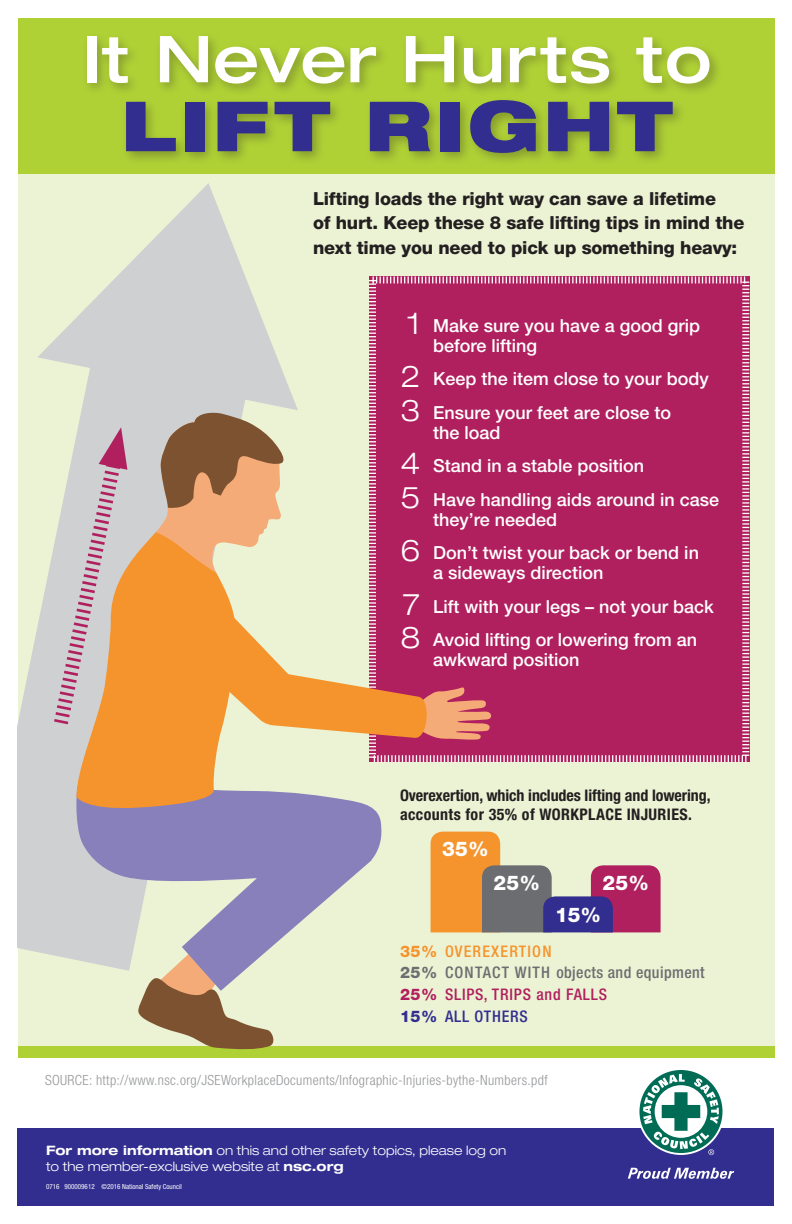
<style>
.page{position:relative;width:792px;height:1224px;background:#fff}
.page>*{position:absolute;margin:0;border:0;box-sizing:border-box;transform-origin:0 0}
.t1{font:900 expanded 69.2px "Helvetica Neue LT Std";letter-spacing:.05em;color:#322e8f}
.t2{font:500 expanded 64.7px "Helvetica Neue LT Std";letter-spacing:.025em;color:#fff}
.t3{font:800 20.3px "Helvetica Neue LT Std";letter-spacing:.01em;color:#fff}
.t4{font:500 18px/20px "Helvetica Neue LT Std";color:#fff}
.t5{font:800 18px/24.5px "Helvetica Neue LT Std";letter-spacing:-.01em;color:#231f20}
.t6{font:700 condensed 16px/19.2px "Helvetica Neue LT Std";letter-spacing:-.005em;color:#231f20}
.t7{font:500 condensed 16px "Helvetica Neue LT Std";letter-spacing:.025em;color:#6c6d70}
.t8{font:500 condensed 16px "Helvetica Neue LT Std";letter-spacing:.05em;color:#b01f5e}
.t9{font:500 condensed 16px "Helvetica Neue LT Std";letter-spacing:.075em;color:#f5942d}
.t10{font:500 condensed 16px "Helvetica Neue LT Std";letter-spacing:.05em;color:#322e8f}
.t11{font:300 condensed 14px "Helvetica Neue LT Std";letter-spacing:.025em;color:#95979a}
.t12{font:300 expanded 13px/15.6px "Helvetica Neue LT Std";color:#fff}
.t13{font:condensed 7px "Helvetica Neue LT Std";color:#fff}
.s1{font-weight:300;font-stretch:expanded;font-size:30px}
.s2{font-weight:800;font-stretch:normal}
.s3{font-weight:700}
</style>
<div class="page">
<div style="left:18px;top:18px;width:757px;height:1036px;background:#ecf3d4"></div>
<svg style="left:78px;top:183px;width:220px;height:227px"></svg>
<svg style="left:17px;top:316px;width:239px;height:644px;fill:#cfd0d2"></svg>
<div style="left:18px;top:1046px;width:757px;height:12px;background:#b0d136"></div>
<div style="left:369px;top:276px;width:381px;height:486px;background:#b01f5e"></div>
<svg style="left:138px;top:991px;width:136px;height:59px"></svg>
<svg style="left:74px;top:783px;width:308px;height:208px;fill:#8880bb"></svg>
<svg style="left:77px;top:740px;width:162px;height:70px;background:#e69d52"></svg>
<svg style="left:51px;top:412px;width:441px;height:328px"></svg>
<div style="left:18px;top:18px;width:757px;height:155px;background:#b0d136"></div>
<svg style="left:431px;top:832px;width:230px;height:100px"></svg>
<div style="left:17px;top:1129px;width:757px;height:77px;background:#322e8f"></div>
<svg style="left:628px;top:1168px;width:106px;height:11px"></svg>
<div style="left:638px;top:1068px;width:86px;height:87px;background:#fff;border-radius:50%"></div>
<svg style="left:639px;top:1070px;width:84px;height:83px"></svg>
<svg style="left:643px;top:1074px;width:76px;height:81px"></svg>
<div style="left:82px;top:31px;width:641px;height:135px;background:#231f20;opacity:.3"></div>
<p class="t2" style="left:82px;top:19px;width:631px">It Never Hurts to</p>
<p class="t1" style="left:121px;top:81px;width:553px">LIFT RIGHT</p>
<p class="t5" style="left:313px;top:186px;width:433px">Lifting loads the right way can save a lifetime<br>of hurt. Keep these 8 safe lifting tips in mind the next time you need to pick up something heavy:</p>
<p class="t4" style="left:433px;top:315px;width:268px;text-indent:-26px"><span class="s1">1</span> Make sure you have a good grip before lifting</p>
<p class="t4" style="left:400px;top:368px;width:310px"><span class="s1">2</span> Keep the item close to your body</p>
<p class="t4" style="left:433px;top:402px;width:239px;text-indent:-33px"><span class="s1">3</span> Ensure your feet are close to the load</p>
<p class="t4" style="left:400px;top:455px;width:245px"><span class="s1">4</span> Stand in a stable position</p>
<p class="t4" style="left:433px;top:489px;width:287px;text-indent:-33px"><span class="s1">5</span> Have handling aids around in case they’re needed</p>
<p class="t4" style="left:433px;top:542px;width:267px;text-indent:-33px"><span class="s1">6</span> Don’t twist your back or bend in a sideways direction</p>
<p class="t4" style="left:403px;top:596px;width:313px"><span class="s1">7</span> Lift with your legs – not your back</p>
<p class="t4" style="left:433px;top:629px;width:265px;text-indent:-33px"><span class="s1">8</span> Avoid lifting or lowering from an awkward position</p>
<p class="t6" style="left:400px;top:785px;width:312px">Overexertion, which includes lifting and lowering, accounts for 35% of WORKPLACE INJURIES.</p>
<p class="t3" style="left:442px;top:837px;width:48px">35%</p>
<p class="t3" style="left:494px;top:871px;width:48px">25%</p>
<p class="t3" style="left:602px;top:871px;width:48px">25%</p>
<p class="t3" style="left:555px;top:902px;width:47px">15%</p>
<p class="t9" style="left:400px;top:941px;width:153px"><span class="s2">35%</span> OVEREXERTION</p>
<p class="t7" style="left:400px;top:963px;width:306px"><span class="s2">25%</span> CONTACT WITH objects and equipment</p>
<p class="t8" style="left:400px;top:985px;width:209px"><span class="s2">25%</span> SLIPS, TRIPS and FALLS</p>
<p class="t10" style="left:400px;top:1007px;width:129px"><span class="s2">15%</span> ALL OTHERS</p>
<p class="t11" style="left:45px;top:1072px;width:504px">SOURCE: http://www.nsc.org/JSEWorkplaceDocuments/Infographic-Injuries-bythe-Numbers.pdf</p>
<p class="t12" style="left:46px;top:1143px;width:462px"><span class="s3">For more information</span> on this and other safety topics, please log on to the member-exclusive website at <span class="s3">nsc.org</span></p>
<p class="t13" style="left:46px;top:1182px;width:137px">0716 900009612 ©2016 National Safety Council</p>
</div>
